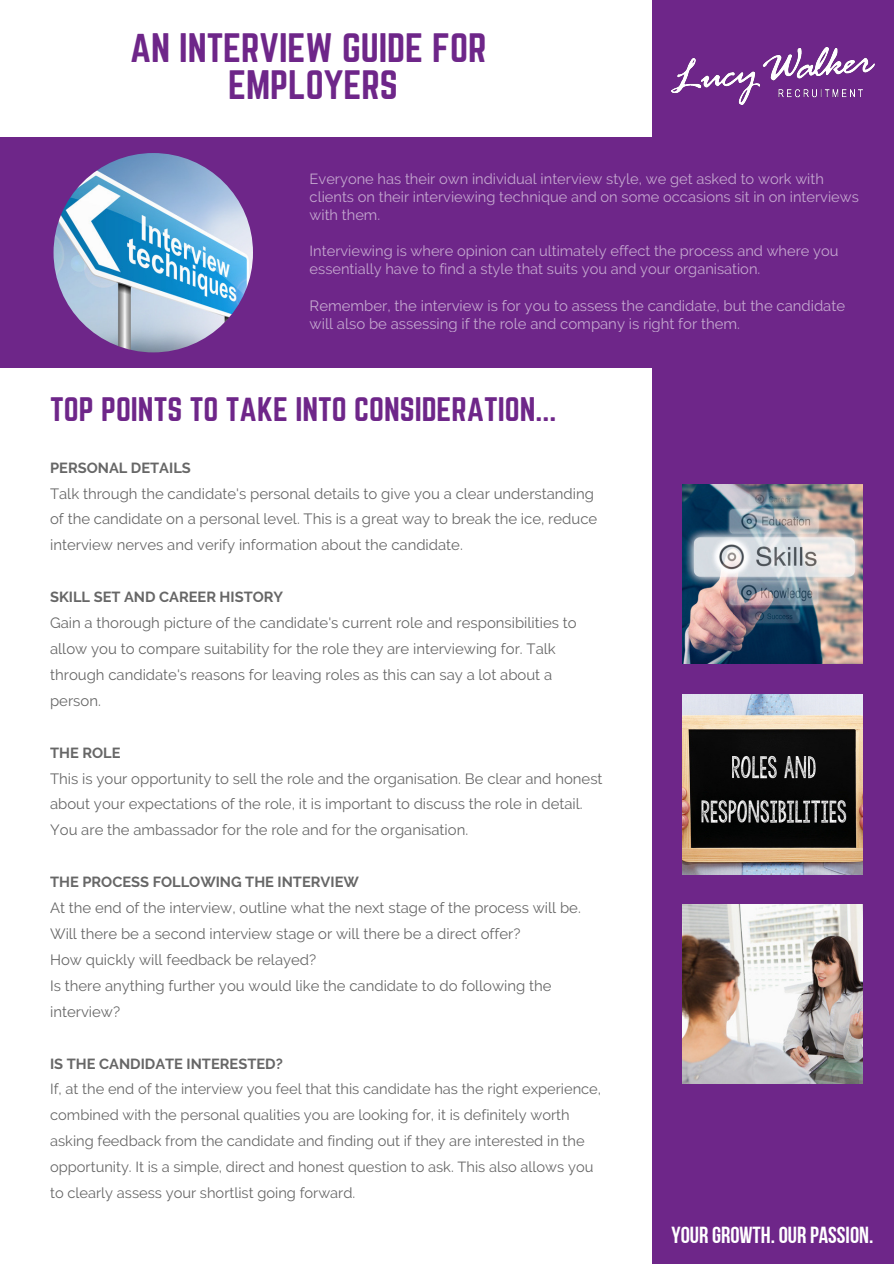
<style>
.page{position:relative;width:894px;height:1264px;background:#fff}
.page>*{position:absolute;margin:0;border:0;box-sizing:border-box;transform-origin:0 0}
.t1{font:36px/37.2px "Norwester";color:#6e2689;text-align:center}
.t2{font:29.85px "Norwester";color:#6e2689}
.t3{font:23.25px "Bebas Neue Cyrillic";color:#fff}
.t4{font:14.85px/26px "Raleway";color:#000}
.t5{font:14.85px/18px "Raleway";color:#fff}
.t6{font:14.7px/26px "Raleway";color:#000}
.t7{font:14.7px/18px "Raleway";color:#fff}
.t8{font:700 14.7px "Raleway";color:#000}
</style>
<div class="page">
<div style="left:0;top:138px;width:893px;height:229px;background:#6e2689"></div>
<div style="left:652px;top:0;width:241px;height:1263px;background:#6e2689"></div>
<img style="left:671px;top:47px;width:202px;height:58px">
<img style="left:682px;top:484px;width:180px;height:179px">
<img style="left:682px;top:904px;width:180px;height:179px">
<img style="left:682px;top:695px;width:180px;height:179px">
<img style="left:54px;top:153px;width:199px;height:199px;border-radius:50%">
<h1 class="t1" style="left:130px;top:31px;width:358px">AN INTERVIEW GUIDE FOR<br>EMPLOYERS</h1>
<p class="t7" style="left:309px;top:170px;width:550px">Everyone has their own individual interview style, we get asked to work with clients on their interviewing technique and on some occasions sit in on interviews with them.</p>
<p class="t7" style="left:309px;top:242px;width:530px">Interviewing is where opinion can ultimately effect the process and where you essentially have to find a style that suits you and your organisation.</p>
<p class="t5" style="left:309px;top:296px;width:537px">Remember, the interview is for you to assess the candidate, but the candidate will also be assessing if the role and company is right for them.</p>
<h2 class="t2" style="left:50px;top:395px;width:507px">TOP POINTS TO TAKE INTO CONSIDERATION...</h2>
<p class="t8" style="left:50px;top:459px;width:142px">PERSONAL DETAILS</p>
<p class="t4" style="left:50px;top:480px;width:548px">Talk through the candidate's personal details to give you a clear understanding of the candidate on a personal level. This is a great way to break the ice, reduce interview nerves and verify information about the candidate.</p>
<p class="t8" style="left:50px;top:588px;width:234px">SKILL SET AND CAREER HISTORY</p>
<p class="t4" style="left:50px;top:610px;width:528px">Gain a thorough picture of the candidate's current role and responsibilities to allow you to compare suitability for the role they are interviewing for. Talk through candidate's reasons for leaving roles as this can say a lot about a person.</p>
<p class="t8" style="left:50px;top:743px;width:72px">THE ROLE</p>
<p class="t4" style="left:50px;top:765px;width:554px">This is your opportunity to sell the role and the organisation. Be clear and honest about your expectations of the role, it is important to discuss the role in detail.<br>You are the ambassador for the role and for the organisation.</p>
<p class="t8" style="left:50px;top:873px;width:310px">THE PROCESS FOLLOWING THE INTERVIEW</p>
<p class="t4" style="left:50px;top:894px;width:532px">At the end of the interview, outline what the next stage of the process will be.<br>Will there be a second interview stage or will there be a direct offer?<br>How quickly will feedback be relayed?<br>Is there anything further you would like the candidate to do following the interview?</p>
<p class="t8" style="left:50px;top:1054px;width:234px">IS THE CANDIDATE INTERESTED?</p>
<p class="t6" style="left:50px;top:1076px;width:552px">If, at the end of the interview you feel that this candidate has the right experience, combined with the personal qualities you are looking for, it is definitely worth asking feedback from the candidate and finding out if they are interested in the opportunity. It is a simple, direct and honest question to ask. This also allows you to clearly assess your shortlist going forward.</p>
<h3 class="t3" style="left:671px;top:1225px;width:203px">YOUR GROWTH. OUR PASSION.</h3>
</div>
